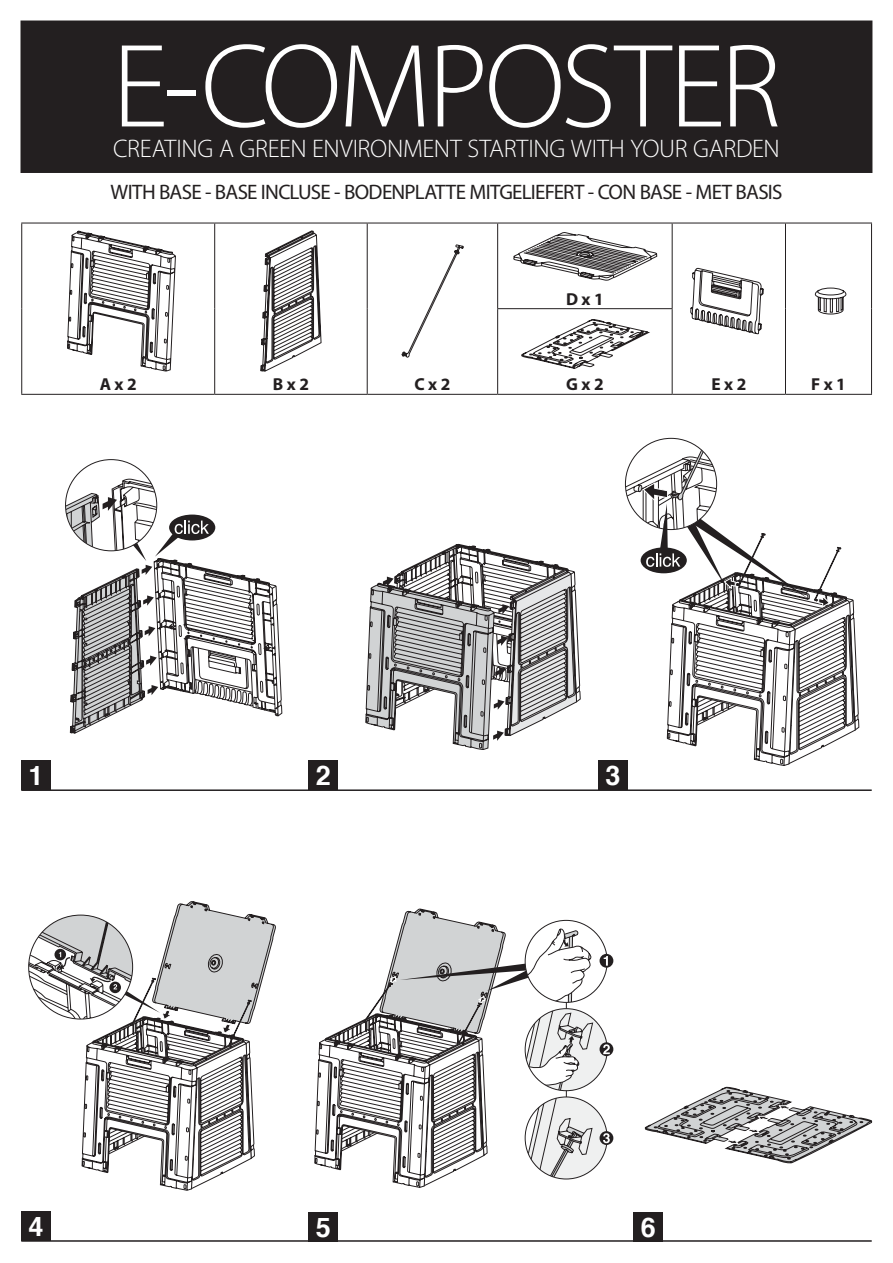
<style>
.page{position:relative;width:893px;height:1263px;background:#fff}
.page>*{position:absolute;margin:0;border:0;box-sizing:border-box;transform-origin:0 0}
.t1{font:300 120px "Myriad Pro";letter-spacing:-.03em;color:#fff}
.t2{font:700 27px "Helvetica";color:#fff}
.t3{font:300 25.5px "Myriad Pro";letter-spacing:-.01em;color:#fff}
.t4{font:21px "Myriad Pro";letter-spacing:-.035em;color:#231f20}
.t5{font:700 17.4px "Myriad Pro";color:#231f20}
</style>
<div class="page">
<div style="left:21px;top:760px;width:30px;height:30px;background:#231f20"></div>
<div style="left:598px;top:760px;width:30px;height:30px;background:#231f20"></div>
<div style="left:308px;top:1212px;width:30px;height:30px;background:#231f20"></div>
<div style="left:634px;top:1212px;width:29px;height:30px;background:#231f20"></div>
<div style="left:308px;top:760px;width:30px;height:30px;background:#231f20"></div>
<div style="left:21px;top:1211px;width:30px;height:30px;background:#231f20"></div>
<hr style="left:21px;top:223px;width:194px;height:1px;background:#231f20">
<hr style="left:21px;top:223px;width:1px;height:86px;background:#231f20">
<hr style="left:215px;top:223px;width:152px;height:1px;background:#231f20">
<hr style="left:214px;top:223px;width:1px;height:86px;background:#231f20">
<hr style="left:367px;top:223px;width:131px;height:1px;background:#231f20">
<hr style="left:367px;top:223px;width:1px;height:86px;background:#231f20">
<hr style="left:498px;top:223px;width:174px;height:1px;background:#231f20">
<hr style="left:497px;top:223px;width:1px;height:85px;background:#231f20">
<hr style="left:672px;top:223px;width:113px;height:1px;background:#231f20">
<hr style="left:672px;top:223px;width:1px;height:85px;background:#231f20">
<hr style="left:785px;top:223px;width:87px;height:1px;background:#231f20">
<hr style="left:785px;top:223px;width:1px;height:86px;background:#231f20">
<hr style="left:871px;top:223px;width:1px;height:86px;background:#231f20">
<hr style="left:21px;top:309px;width:1px;height:85px;background:#231f20">
<hr style="left:214px;top:309px;width:1px;height:85px;background:#231f20">
<hr style="left:367px;top:309px;width:1px;height:85px;background:#231f20">
<hr style="left:497px;top:308px;width:176px;height:1px;background:#231f20">
<hr style="left:497px;top:309px;width:1px;height:85px;background:#231f20">
<hr style="left:672px;top:309px;width:1px;height:85px;background:#231f20">
<hr style="left:785px;top:309px;width:1px;height:85px;background:#231f20">
<hr style="left:871px;top:309px;width:1px;height:85px;background:#231f20">
<hr style="left:21px;top:394px;width:194px;height:1px;background:#231f20">
<hr style="left:215px;top:394px;width:152px;height:1px;background:#231f20">
<hr style="left:367px;top:394px;width:131px;height:1px;background:#231f20">
<hr style="left:498px;top:394px;width:174px;height:1px;background:#231f20">
<hr style="left:672px;top:394px;width:113px;height:1px;background:#231f20">
<hr style="left:785px;top:394px;width:87px;height:1px;background:#231f20">
<svg style="left:67px;top:231px;width:109px;height:141px"></svg>
<svg style="left:260px;top:231px;width:61px;height:140px"></svg>
<svg style="left:402px;top:245px;width:62px;height:112px"></svg>
<svg style="left:513px;top:232px;width:144px;height:48px"></svg>
<svg style="left:690px;top:267px;width:74px;height:68px"></svg>
<svg style="left:815px;top:288px;width:31px;height:26px"></svg>
<svg style="left:66px;top:479px;width:216px;height:255px"></svg>
<svg style="left:366px;top:543px;width:214px;height:207px"></svg>
<svg style="left:625px;top:438px;width:234px;height:328px"></svg>
<svg style="left:29px;top:901px;width:247px;height:290px"></svg>
<hr style="left:21px;top:789px;width:851px;height:2px;background:#231f20">
<hr style="left:21px;top:1240px;width:851px;height:2px;background:#231f20">
<div style="left:21px;top:21px;width:851px;height:151px;background:#231f20"></div>
<div style="left:21px;top:21px;width:851px;height:152px;border:2px solid #231f20"></div>
<svg style="left:522px;top:319px;width:128px;height:50px"></svg>
<div style="left:600px;top:1042px;width:13px;height:14px;background:#231f20;border-radius:50%"></div>
<div style="left:600px;top:1131px;width:13px;height:14px;background:#231f20;border-radius:50%"></div>
<div style="left:600px;top:954px;width:13px;height:14px;background:#231f20;border-radius:50%"></div>
<svg style="left:315px;top:909px;width:295px;height:279px"></svg>
<svg style="left:645px;top:1086px;width:227px;height:77px"></svg>
<h1 class="t1" style="left:112px;top:14px;width:670px">E-COMPOSTER</h1>
<p class="t3" style="left:113px;top:133px;width:668px">CREATING A GREEN ENVIRONMENT STARTING WITH YOUR GARDEN</p>
<p class="t4" style="left:111px;top:179px;width:673px">WITH BASE - BASE INCLUSE - BODENPLATTE MITGELIEFERT - CON BASE - MET BASIS</p>
<p class="t5" style="left:100px;top:373px;width:39px">A x 2</p>
<p class="t5" style="left:273px;top:373px;width:38px">B x 2</p>
<p class="t5" style="left:414px;top:373px;width:37px">C x 2</p>
<p class="t5" style="left:566px;top:288px;width:39px">D x 1</p>
<p class="t5" style="left:566px;top:373px;width:39px">G x 2</p>
<p class="t5" style="left:711px;top:373px;width:36px">E x 2</p>
<p class="t5" style="left:811px;top:373px;width:36px">F x 1</p>
<p class="t2" style="left:29px;top:754px;width:17px">1</p>
<p class="t2" style="left:605px;top:754px;width:17px">3</p>
<p class="t2" style="left:316px;top:754px;width:17px">2</p>
<p class="t2" style="left:29px;top:1205px;width:17px">4</p>
<p class="t2" style="left:316px;top:1206px;width:17px">5</p>
<p class="t2" style="left:641px;top:1206px;width:17px">6</p>
</div>
